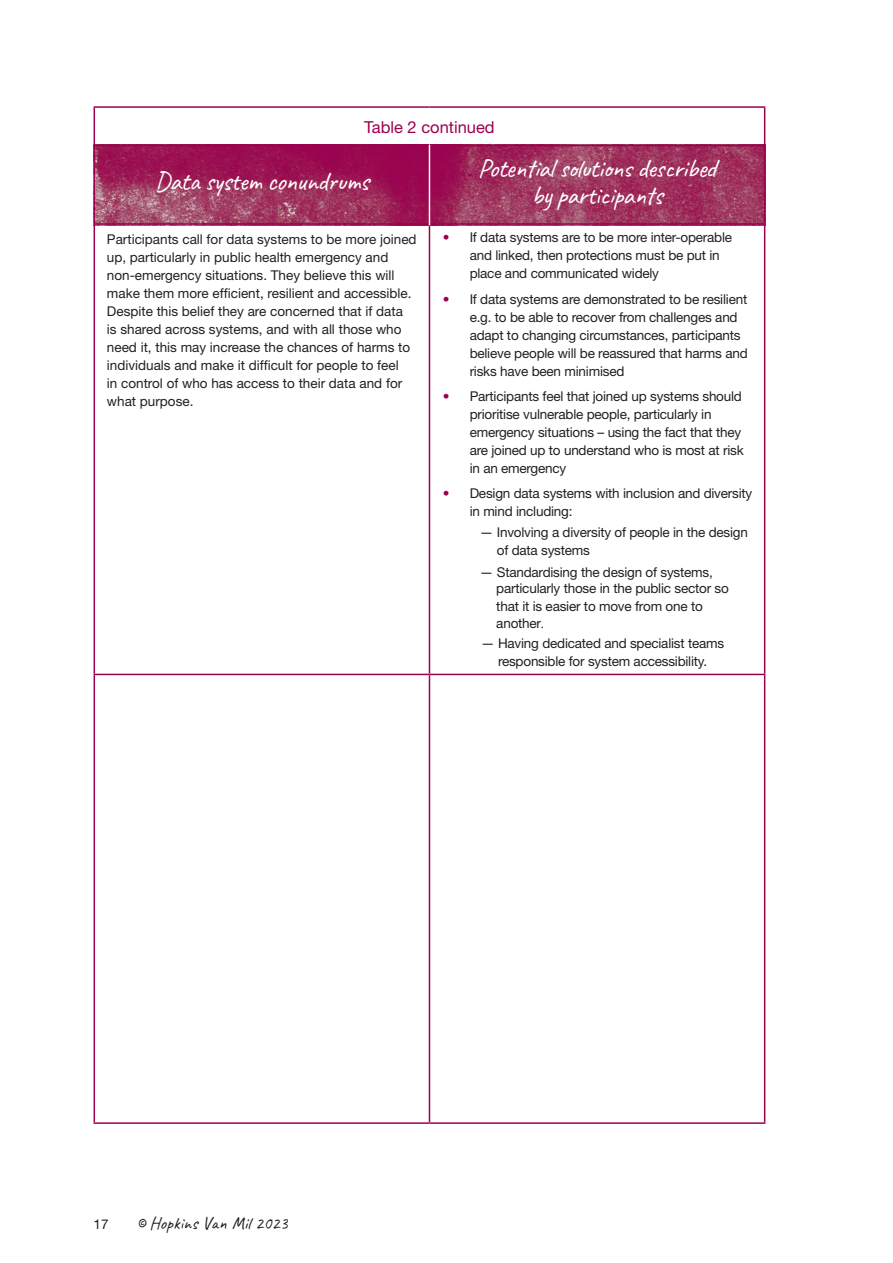
<style>
.page{position:relative;width:893px;height:1263px;background:#fff}
.page>*{position:absolute;margin:0;border:0;box-sizing:border-box;transform-origin:0 0}
.t1{font:27px/27px "Caveat";letter-spacing:-.025em;color:#fff;text-align:center}
.t2{font:18px "Caveat";letter-spacing:.005em;color:#231f20}
.t3{font:16.5px "Helvetica Neue LT";color:#9c004f}
.t4{font:13.5px/18px "Helvetica Neue LT";letter-spacing:-.015em;color:#231f20}
.s1{color:#9c004f}
.s2{font-family:"Minion Pro"}
.s3{font-style:inherit}
</style>
<div class="page">
<img style="left:95px;top:146px;width:669px;height:77px">
<hr style="left:94px;top:106px;width:335px;height:2px;background:#9c004f">
<hr style="left:94px;top:108px;width:1px;height:37px;background:#9c004f">
<hr style="left:429px;top:106px;width:336px;height:2px;background:#9c004f">
<hr style="left:764px;top:108px;width:1px;height:37px;background:#9c004f">
<hr style="left:94px;top:145px;width:335px;height:1px;background:#9c004f">
<hr style="left:429px;top:145px;width:336px;height:1px;background:#9c004f">
<hr style="left:94px;top:223px;width:335px;height:2px;background:#9c004f">
<hr style="left:94px;top:225px;width:1px;height:449px;background:#9c004f">
<hr style="left:429px;top:223px;width:336px;height:2px;background:#9c004f">
<hr style="left:429px;top:225px;width:1px;height:449px;background:#9c004f">
<hr style="left:764px;top:225px;width:1px;height:449px;background:#9c004f">
<hr style="left:94px;top:674px;width:335px;height:1px;background:#9c004f">
<hr style="left:94px;top:675px;width:1px;height:447px;background:#9c004f">
<hr style="left:429px;top:674px;width:336px;height:1px;background:#9c004f">
<hr style="left:429px;top:675px;width:1px;height:447px;background:#9c004f">
<hr style="left:764px;top:675px;width:1px;height:447px;background:#9c004f">
<hr style="left:94px;top:1122px;width:335px;height:2px;background:#9c004f">
<hr style="left:429px;top:1122px;width:336px;height:2px;background:#9c004f">
<hr style="left:94px;top:146px;width:1px;height:77px;background:#9c004f">
<hr style="left:764px;top:146px;width:1px;height:77px;background:#9c004f">
<hr style="left:429px;top:145px;width:1px;height:80px;background:#fff">
<p class="t3" style="left:364px;top:117px;width:132px">Table 2 continued</p>
<p class="t1" style="left:155px;top:168px;width:216px">Data system conundrums</p>
<p class="t1" style="left:478px;top:154px;width:240px">Potential solutions described by participants</p>
<p class="t4" style="left:107px;top:230px;width:311px">Participants call for data systems to be more joined up, particularly in public health emergency and non-emergency situations. They believe this will make them more efficient, resilient and accessible.<br>Despite this belief they are concerned that if data<br>is shared across systems, and with all those who need it, this may increase the chances of harms to individuals and make it difficult for people to feel<br>in control of who has access to their data and for what purpose.</p>
<p class="t4" style="left:470px;top:228px;width:264px;text-indent:-27px"><span class="s1">•</span> If data systems are to be more inter-operable and linked, then protections must be put in place and communicated widely</p>
<p class="t4" style="left:470px;top:290px;width:279px;text-indent:-27px"><span class="s1">•</span> If data systems are demonstrated to be resilient e.g. to be able to recover from challenges and adapt to changing circumstances, participants believe people will be reassured that harms and risks have been minimised</p>
<p class="t4" style="left:470px;top:387px;width:276px;text-indent:-27px"><span class="s1">•</span> Participants feel that joined up systems should prioritise vulnerable people, particularly in emergency situations – using the fact that they are joined up to understand who is most at risk in an emergency</p>
<p class="t4" style="left:470px;top:484px;width:284px;text-indent:-27px"><span class="s1">•</span> Design data systems with inclusion and diversity in mind including:</p>
<p class="t4" style="left:497px;top:523px;width:253px;text-indent:-17px">— Involving a diversity of people in the design of data systems</p>
<p class="t4" style="left:496px;top:564px;width:234px;line-height:15.9px;text-indent:-16px">— Standardising the design of systems, particularly those in the public sector so</p>
<p class="t4" style="left:496px;top:597px;width:208px;line-height:17.2px">that it is easier to move from one to another<span class="s2">.</span></p>
<p class="t4" style="left:481px;top:634px;width:245px;text-align:center">— Having dedicated and specialist teams responsible for system accessibility.</p>
<p class="t4" style="left:94px;top:1215px;width:17px">17</p>
<h2 class="t2" style="left:136px;top:1212px;width:153px">© Hopkins Van Mil 202<span class="s3">3</span></h2>
</div>
